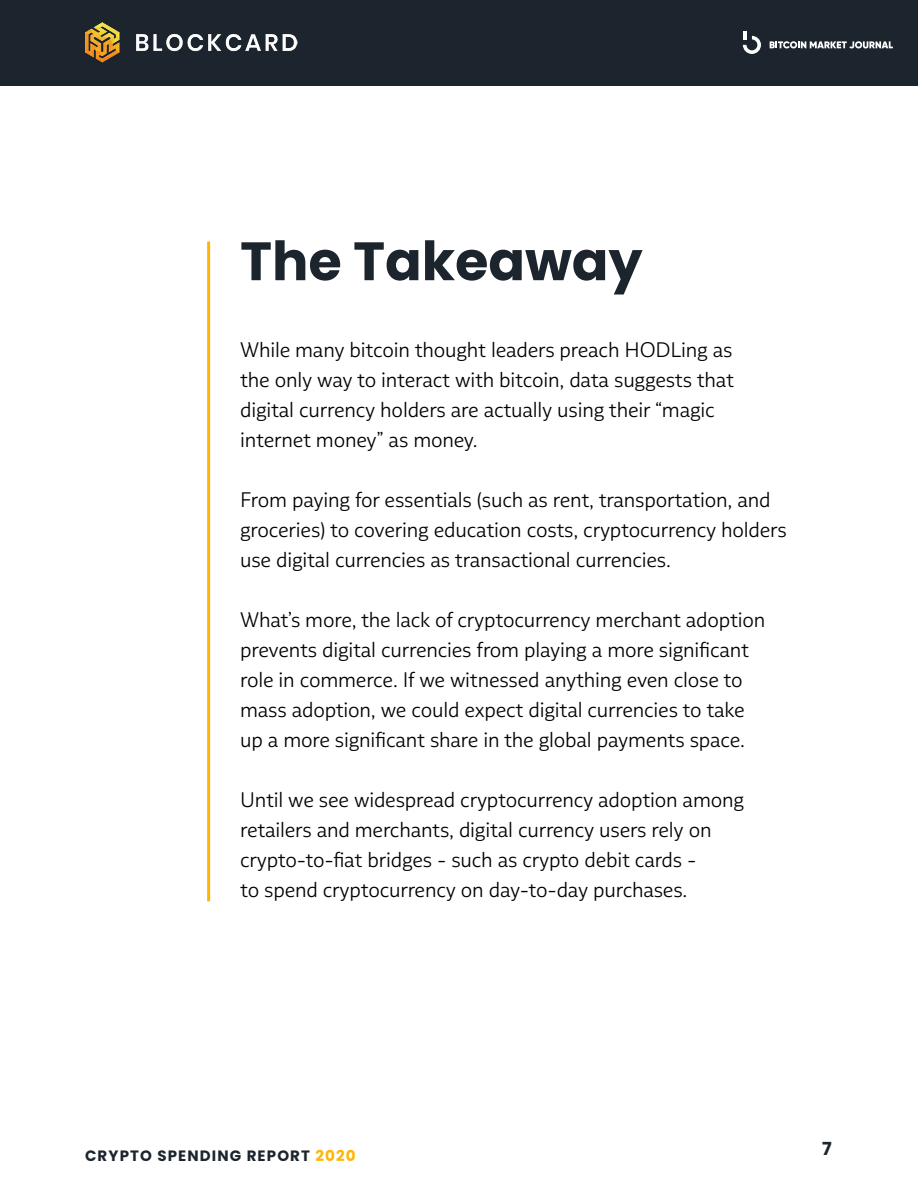
<style>
.page{position:relative;width:918px;height:1188px;background:#fff}
.page>*{position:absolute;margin:0;border:0;box-sizing:border-box;transform-origin:0 0}
.t1{font:700 54px "Poppins";color:#1c252e}
.t2{font:300 21px/30px "Multiple Sans Alt II";letter-spacing:-.01em;color:#000}
.t3{font:700 18px "Poppins";color:#1c252e}
.t4{font:700 15px "Poppins";letter-spacing:.075em;color:#1c252e}
.s1{color:#ffb502}
</style>
<div class="page">
<div style="left:0;top:0;width:918px;height:85px;background:#1c252e"></div>
<img style="left:85px;top:23px;width:213px;height:40px">
<svg style="left:743px;top:31px;width:18px;height:23px"></svg>
<svg style="left:770px;top:41px;width:123px;height:7px"></svg>
<hr style="left:207px;top:242px;width:3px;height:659px;background:#ffb502">
<h1 class="t1" style="left:240px;top:230px;width:404px">The Takeaway</h1>
<p class="t2" style="left:240px;top:335px;width:495px">While many bitcoin thought leaders preach HODLing as the only way to interact with bitcoin, data suggests that digital currency holders are actually using their “magic internet money” as money.</p>
<p class="t2" style="left:240px;top:485px;width:548px">From paying for essentials (such as rent, transportation, and groceries) to covering education costs, cryptocurrency holders use digital currencies as transactional currencies.</p>
<p class="t2" style="left:240px;top:605px;width:527px">What’s more, the lack of cryptocurrency merchant adoption prevents digital currencies from playing a more significant role in commerce. If we witnessed anything even close to mass adoption, we could expect digital currencies to take up a more significant share in the global payments space.</p>
<p class="t2" style="left:240px;top:785px;width:505px">Until we see widespread cryptocurrency adoption among retailers and merchants, digital currency users rely on crypto-to-fiat bridges - such as crypto debit cards -<br>to spend cryptocurrency on day-to-day purchases.</p>
<p class="t4" style="left:85px;top:1147px;width:272px">CRYPTO SPENDING REPORT <span class="s1">2020</span></p>
<p class="t3" style="left:822px;top:1138px;width:11px">7</p>
</div>
